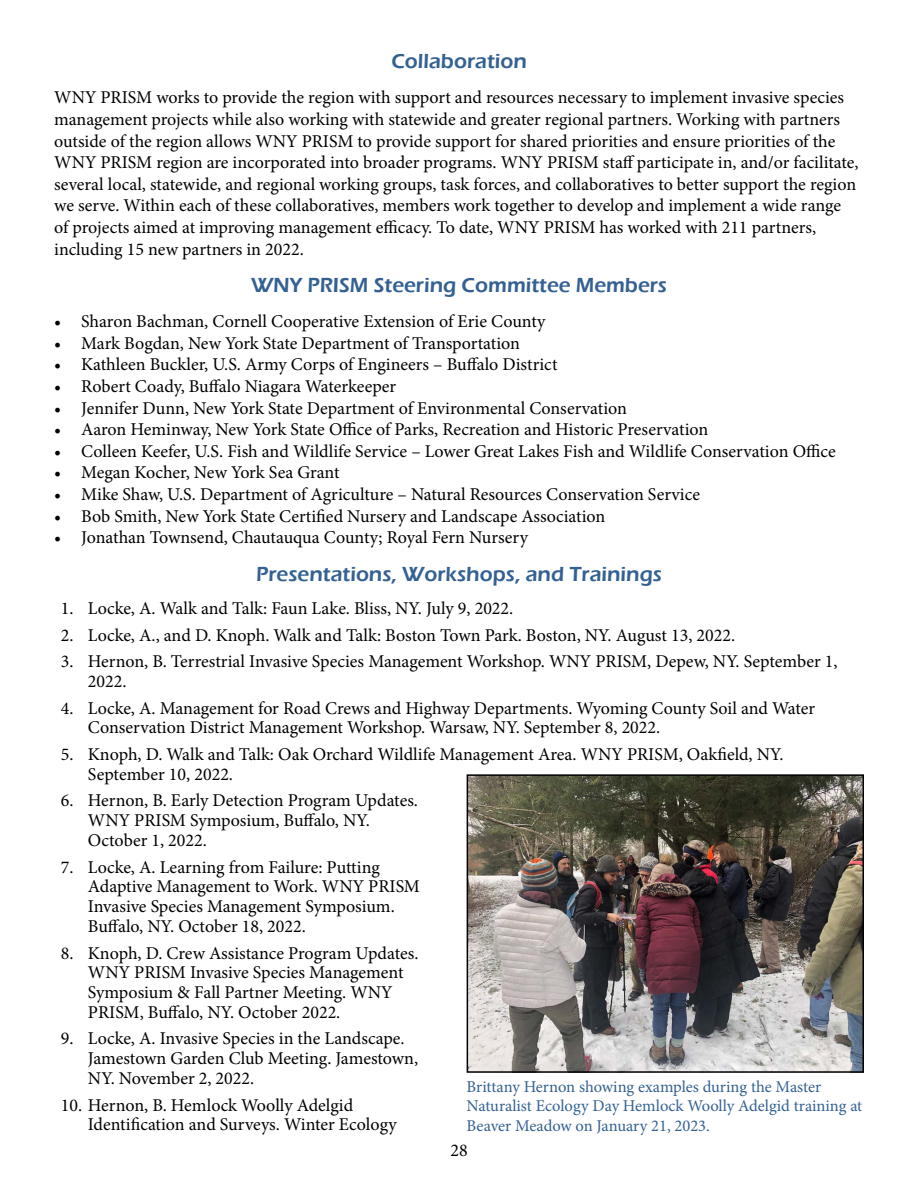
<style>
.page{position:relative;width:918px;height:1188px;background:#fff}
.page>*{position:absolute;margin:0;border:0;box-sizing:border-box;transform-origin:0 0}
.Heading_3{font:600 21px "Eras ITC";color:#346192}
.Body{font:18px/19.8px "Minion Pro";color:#000}
.Body-2{font:18px/19.8px "Minion Pro";letter-spacing:-.025em;color:#000}
.t1{font:16.5px/19.8px "Minion Pro";letter-spacing:-.01em;color:#346192}
</style>
<div class="page">
<img style="left:470px;top:777px;width:391px;height:293px">
<div style="left:467px;top:774px;width:397px;height:299px;border:2px solid #000"></div>
<h3 class="Heading_3" style="left:391px;top:50px;width:137px">Collaboration</h3>
<p class="Body" style="left:54px;top:87px;width:806px;line-height:21.6px">WNY PRISM works to provide the region with support and resources necessary to implement invasive species management projects while also working with statewide and greater regional partners. Working with partners outside of the region allows WNY PRISM to provide support for shared priorities and ensure priorities of the WNY PRISM region are incorporated into broader programs. WNY PRISM staff participate in, and/or facilitate, several local, statewide, and regional working groups, task forces, and collaboratives to better support the region we serve. Within each of these collaboratives, members work together to develop and implement a wide range of projects aimed at improving management efficacy. To date, WNY PRISM has worked with 211 partners, including 15 new partners in 2022.</p>
<h3 class="Heading_3" style="left:251px;top:273px;width:417px">WNY PRISM Steering Committee Members</h3>
<p class="Body" style="left:54px;top:312px;width:493px">• Sharon Bachman, Cornell Cooperative Extension of Erie County</p>
<p class="Body" style="left:54px;top:333px;width:467px">• Mark Bogdan, New York State Department of Transportation</p>
<p class="Body" style="left:54px;top:355px;width:505px">• Kathleen Buckler, U.S. Army Corps of Engineers – Buffalo District</p>
<p class="Body" style="left:54px;top:377px;width:344px">• Robert Coady, Buffalo Niagara Waterkeeper</p>
<p class="Body" style="left:54px;top:398px;width:574px">• Jennifer Dunn, New York State Department of Environmental Conservation</p>
<p class="Body" style="left:54px;top:420px;width:656px">• Aaron Heminway, New York State Office of Parks, Recreation and Historic Preservation</p>
<p class="Body" style="left:54px;top:441px;width:783px">• Colleen Keefer, U.S. Fish and Wildlife Service – Lower Great Lakes Fish and Wildlife Conservation Office</p>
<p class="Body-2" style="left:54px;top:463px;width:287px">• Megan Kocher, New York Sea Grant</p>
<p class="Body" style="left:54px;top:485px;width:647px">• Mike Shaw, U.S. Department of Agriculture – Natural Resources Conservation Service</p>
<p class="Body" style="left:54px;top:506px;width:553px">• Bob Smith, New York State Certified Nursery and Landscape Association</p>
<p class="Body" style="left:54px;top:528px;width:476px">• Jonathan Townsend, Chautauqua County; Royal Fern Nursery</p>
<h3 class="Heading_3" style="left:256px;top:562px;width:407px">Presentations, Workshops, and Trainings</h3>
<p class="Body" style="left:61px;top:599px;width:454px">1. Locke, A. Walk and Talk: Faun Lake. Bliss, NY. July 9, 2022.</p>
<p class="Body" style="left:61px;top:625px;width:676px">2. Locke, A., and D. Knoph. Walk and Talk: Boston Town Park. Boston, NY. August 13, 2022.</p>
<p class="Body" style="left:88px;top:652px;width:751px;text-indent:-27px">3. Hernon, B. Terrestrial Invasive Species Management Workshop. WNY PRISM, Depew, NY. September 1,<br>2022.</p>
<p class="Body" style="left:88px;top:698px;width:729px;text-indent:-27px">4. Locke, A. Management for Road Crews and Highway Departments. Wyoming County Soil and Water<br>Conservation District Management Workshop. Warsaw, NY. September 8, 2022.</p>
<p class="Body" style="left:88px;top:744px;width:697px;text-indent:-27px">5. Knoph, D. Walk and Talk: Oak Orchard Wildlife Management Area. WNY PRISM, Oakfield, NY.<br>September 10, 2022.</p>
<p class="Body" style="left:88px;top:791px;width:332px;text-indent:-27px">6. Hernon, B. Early Detection Program Updates.<br>WNY PRISM Symposium, Buffalo, NY.<br>October 1, 2022.</p>
<p class="Body" style="left:88px;top:857px;width:334px;text-indent:-27px">7. Locke, A. Learning from Failure: Putting Adaptive Management to Work. WNY PRISM Invasive Species Management Symposium.<br>Buffalo, NY. October 18, 2022.</p>
<p class="Body" style="left:88px;top:943px;width:332px;text-indent:-27px">8. Knoph, D. Crew Assistance Program Updates.<br>WNY PRISM Invasive Species Management Symposium &amp; Fall Partner Meeting. WNY PRISM, Buffalo, NY. October 2022.</p>
<p class="Body" style="left:88px;top:1029px;width:332px;text-indent:-27px">9. Locke, A. Invasive Species in the Landscape.<br>Jamestown Garden Club Meeting. Jamestown,<br>NY. November 2, 2022.</p>
<p class="Body-2" style="left:88px;top:1095px;width:311px;text-indent:-27px">10. Hernon, B. Hemlock Woolly Adelgid<br>Identification and Surveys. Winter Ecology</p>
<p class="t1" style="left:467px;top:1076px;width:397px">Brittany Hernon showing examples during the Master<br>Naturalist Ecology Day Hemlock Woolly Adelgid training at<br>Beaver Meadow on January 21, 2023.</p>
<p class="Body" style="left:450px;top:1140px;width:19px">28</p>
</div>
